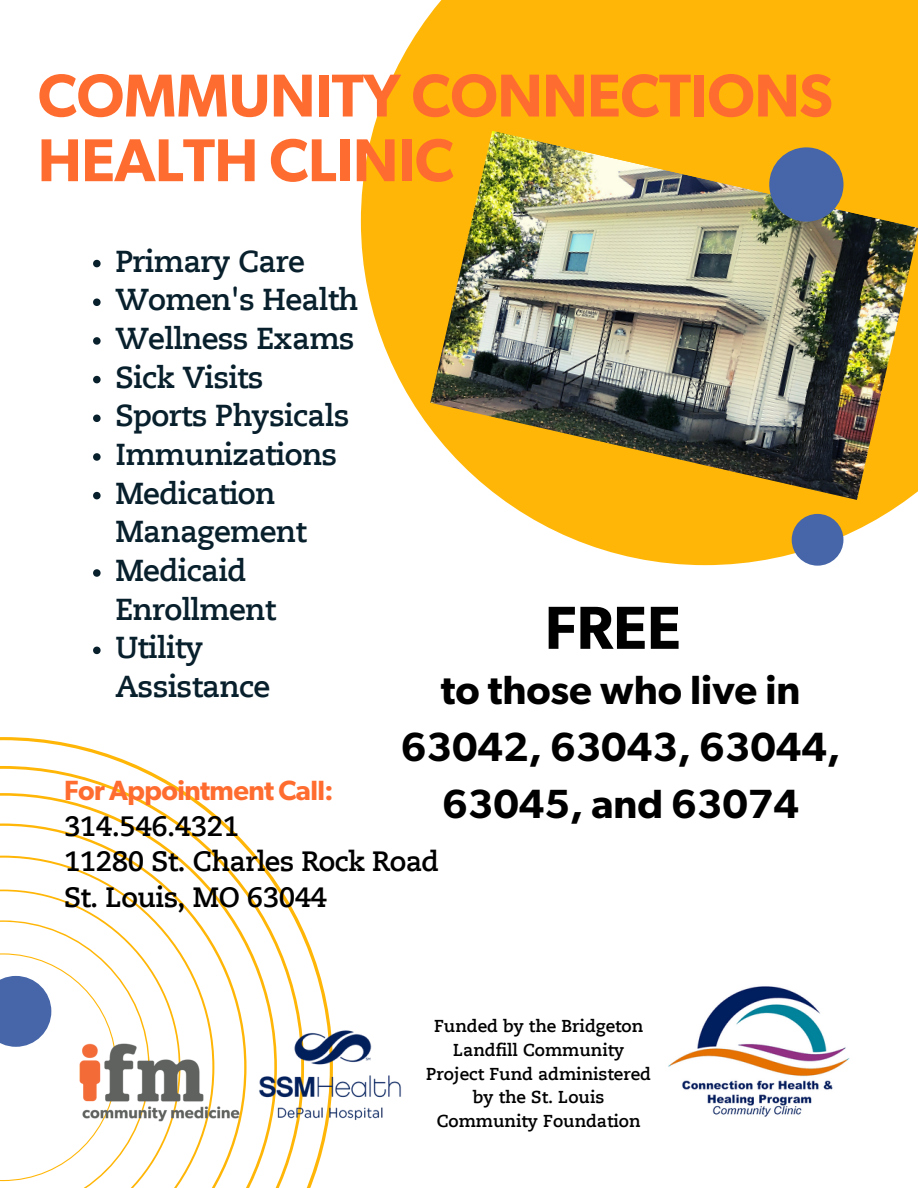
<style>
.page{position:relative;width:918px;height:1188px;background:#fff}
.page>*{position:absolute;margin:0;border:0;box-sizing:border-box;transform-origin:0 0}
.t1{font:600 60.9px "Gibson";color:#000}
.t2{font:600 60.6px/64.7px "Gibson";letter-spacing:-.01em;color:#ff6c2f}
.t3{font:600 40.8px/57px "Gibson";color:#000;text-align:center}
.t4{font:700 30.15px/38.7px "Caecilia LT Pro 75";letter-spacing:-.02em;color:#081f2c}
.t5{font:700 27.9px/35.4px "Caecilia LT Pro 75";letter-spacing:-.02em;color:#000}
.t6{font:600 27.9px "Gibson";letter-spacing:-.02em;color:#ff6c2f}
.t7{font:700 17.25px/23.7px "Caecilia LT Pro 75";color:#000;text-align:center}
</style>
<div class="page">
<svg style="left:0;top:737px;width:329px;height:451px"></svg>
<svg style="left:0;top:766px;width:304px;height:422px"></svg>
<img style="left:239px;top:1012px;width:162px;height:128px">
<img style="left:668px;top:986px;width:182px;height:131px">
<img style="left:150px;top:1033px;width:97px;height:107px">
<svg style="left:361px;top:0;width:557px;height:565px;fill:#ffb607"></svg>
<img style="left:430px;top:131px;width:488px;height:369px">
<svg style="left:93px;top:260px;width:8px;height:7px"></svg>
<svg style="left:93px;top:298px;width:8px;height:8px"></svg>
<svg style="left:93px;top:337px;width:8px;height:8px"></svg>
<svg style="left:93px;top:376px;width:8px;height:7px"></svg>
<svg style="left:93px;top:415px;width:8px;height:7px"></svg>
<svg style="left:93px;top:453px;width:8px;height:8px"></svg>
<svg style="left:93px;top:492px;width:8px;height:7px"></svg>
<svg style="left:93px;top:569px;width:8px;height:8px"></svg>
<svg style="left:93px;top:647px;width:8px;height:7px"></svg>
<div style="left:792px;top:514px;width:51px;height:52px;background:#4666a9;border-radius:50%"></div>
<svg style="left:0;top:920px;width:150px;height:268px"></svg>
<div style="left:769px;top:147px;width:75px;height:75px;background:#4666a9;border-radius:50%"></div>
<h2 class="t2" style="left:38px;top:66px;width:797px">COMMUNITY CONNECTIONS<br>HEALTH CLINIC</h2>
<p class="t4" style="left:115px;top:244px;width:245px">Primary Care<br>Women's Health<br>Wellness Exams<br>Sick Visits<br>Sports Physicals<br>Immunizations<br>Medication<br>Management<br>Medicaid<br>Enrollment<br>Utility<br>Assistance</p>
<h1 class="t1" style="left:545px;top:600px;width:137px">FREE</h1>
<h3 class="t3" style="left:401px;top:663px;width:441px">to those who live in<br>63042, 63043, 63044,<br>63045, and 63074</h3>
<p class="t6" style="left:64px;top:778px;width:271px">For Appointment Call:</p>
<p class="t5" style="left:64px;top:811px;width:377px">314.546.4321<br>11280 St. Charles Rock Road<br>St. Louis, MO 63044</p>
<p class="t7" style="left:426px;top:1016px;width:226px">Funded by the Bridgeton<br>Landfill Community<br>Project Fund administered by the St. Louis<br>Community Foundation</p>
</div>
